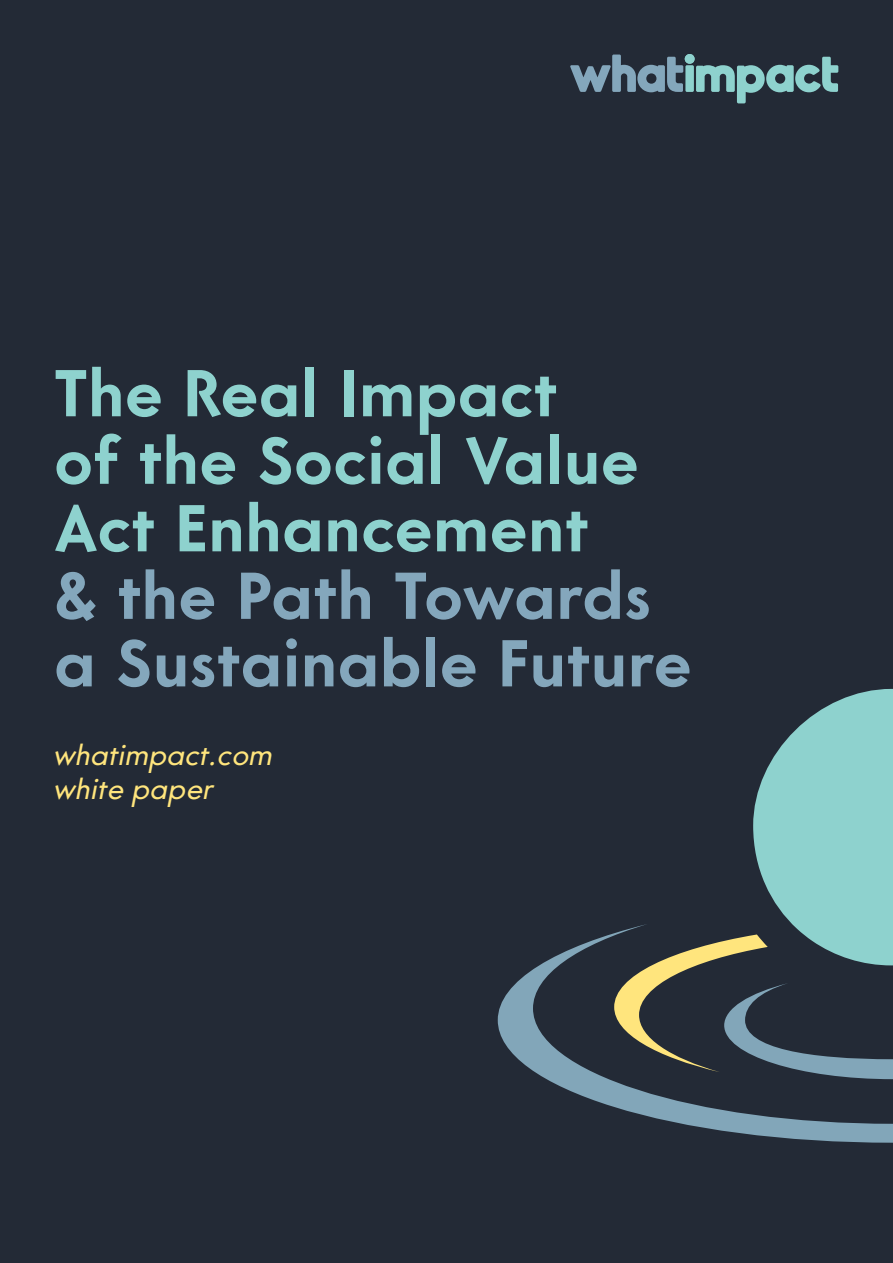
<style>
.page{position:relative;width:893px;height:1263px;background:#232a36}
.page>*{position:absolute;margin:0;border:0;box-sizing:border-box;transform-origin:0 0}
.t1{font:700 66px/67.5px "Core Sans G";color:#8ed2ce}
.t2{font:700 66px/67.5px "Core Sans G";color:#84a7bc}
.t3{font:italic 28.5px/34.2px "Core Sans G";color:#ffe57d}
</style>
<div class="page">
<svg style="left:570px;top:54px;width:268px;height:49px"></svg>
<svg style="left:498px;top:933px;width:395px;height:210px"></svg>
<svg style="left:614px;top:689px;width:279px;height:390px"></svg>
<p class="t1" style="left:54px;top:361px;width:586px">The Real Impact<br>of the Social Value<br>Act Enhancement</p>
<p class="t2" style="left:54px;top:563px;width:639px">&amp; the Path Towards a Sustainable Future</p>
<p class="t3" style="left:54px;top:738px;width:221px">whatimpact.com white paper</p>
</div>
